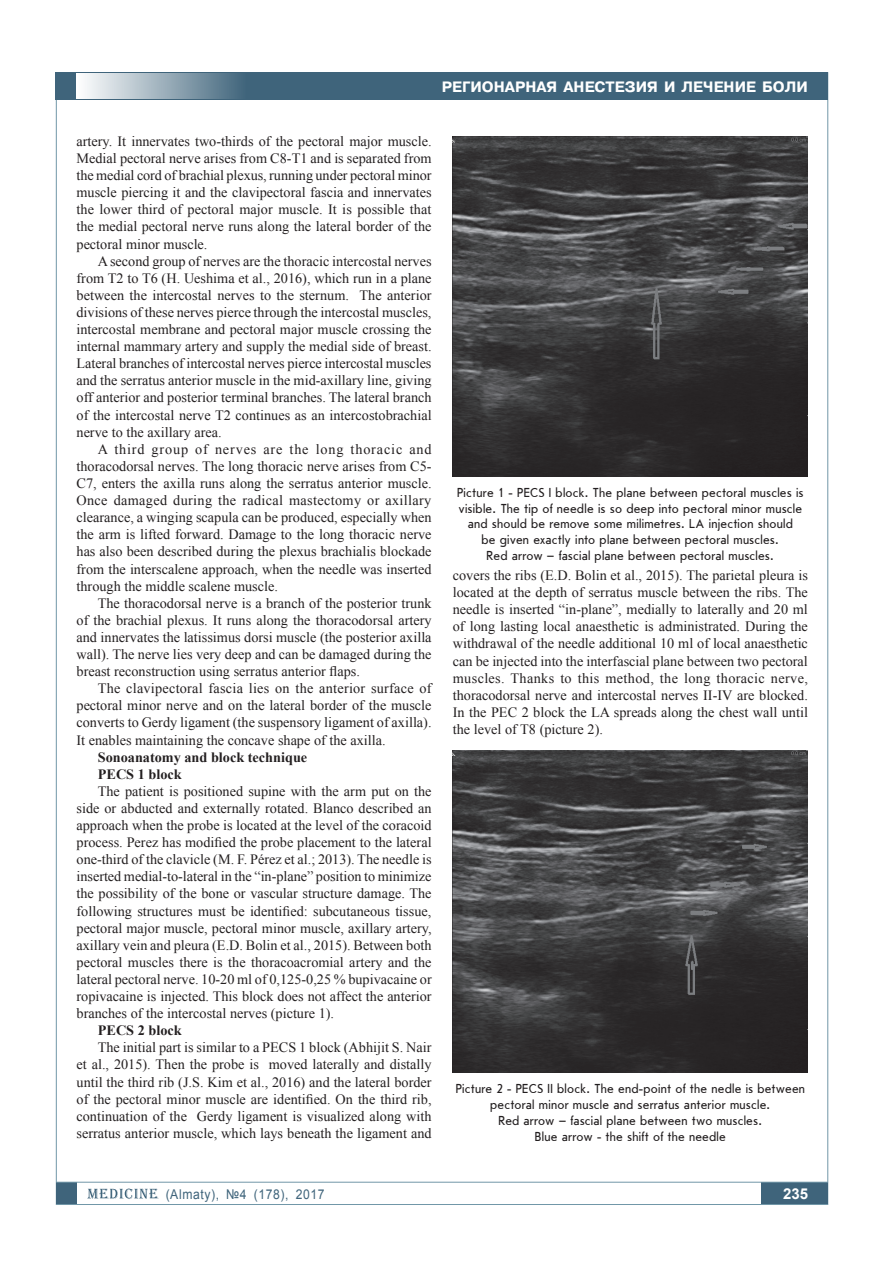
<style>
.page{position:relative;width:893px;height:1263px;background:#fff}
.page>*{position:absolute;margin:0;border:0;box-sizing:border-box;transform-origin:0 0}
.t1{font:700 15px "Pragmatica C";color:#fff}
.t2{font:700 15px "Arial";color:#fff}
.t3{font:14.25px/17.1px "Times New Roman";color:#231f20;text-align:justify}
.t4{font:700 14.25px/17.1px "Times New Roman";color:#231f20}
.t5{font:13.5px/15.8px "Journal Sans";letter-spacing:.015em;color:#231f20;text-align:center;scale:.9 1}
.t6{font:13.5px "Arial";letter-spacing:.05em;color:#3f647b;scale:.9 1}
</style>
<div class="page">
<div style="left:761px;top:1182px;width:67px;height:22px;background:#3f647b"></div>
<div style="left:56px;top:1182px;width:21px;height:22px;background:#3f647b"></div>
<svg style="left:87px;top:1188px;width:71px;height:11px"></svg>
<hr style="left:56px;top:1182px;width:772px;height:1px;background:#7197a8">
<div style="left:56px;top:72px;width:772px;height:28px;background:#3f647b"></div>
<div style="left:77px;top:73px;width:172px;height:26px;background:linear-gradient(to right,#feffff,#3e637a)"></div>
<img style="left:453px;top:136px;width:355px;height:340px">
<img style="left:453px;top:751px;width:355px;height:321px">
<p class="t1" style="left:442px;top:78px;width:368px">регионарная анестезия и лечение боли</p>
<p class="t3" style="left:77px;top:132px;width:357px">artery. It innervates two-thirds of the pectoral major muscle.<br>Medial pectoral nerve arises from C8-T1 and is separated from the medial cord of brachial plexus, running under pectoral minor muscle piercing it and the clavipectoral fascia and innervates the lower third of pectoral major muscle. It is possible that the medial pectoral nerve runs along the lateral border of the pectoral minor muscle.</p>
<p class="t3" style="left:77px;top:252px;width:357px;text-indent:21px">A second group of nerves are the thoracic intercostal nerves from T2 to T6 (H. Ueshima et al., 2016), which run in a plane between the intercostal nerves to the sternum. The anterior divisions of these nerves pierce through the intercostal muscles, intercostal membrane and pectoral major muscle crossing the internal mammary artery and supply the medial side of breast.<br>Lateral branches of intercostal nerves pierce intercostal muscles and the serratus anterior muscle in the mid-axillary line, giving off anterior and posterior terminal branches. The lateral branch of the intercostal nerve T2 continues as an intercostobrachial nerve to the axillary area.</p>
<p class="t3" style="left:77px;top:440px;width:357px;text-indent:21px">A third group of nerves are the long thoracic and thoracodorsal nerves. The long thoracic nerve arises from C5- C7, enters the axilla runs along the serratus anterior muscle.<br>Once damaged during the radical mastectomy or axillary clearance, a winging scapula can be produced, especially when the arm is lifted forward. Damage to the long thoracic nerve has also been described during the plexus brachialis blockade from the interscalene approach, when the needle was inserted through the middle scalene muscle.</p>
<p class="t3" style="left:77px;top:594px;width:357px;text-indent:21px">The thoracodorsal nerve is a branch of the posterior trunk of the brachial plexus. It runs along the thoracodorsal artery and innervates the latissimus dorsi muscle (the posterior axilla wall). The nerve lies very deep and can be damaged during the breast reconstruction using serratus anterior flaps.</p>
<p class="t3" style="left:77px;top:680px;width:357px;text-indent:21px">The clavipectoral fascia lies on the anterior surface of pectoral minor nerve and on the lateral border of the muscle converts to Gerdy ligament (the suspensory ligament of axilla).<br>It enables maintaining the concave shape of the axilla.</p>
<p class="t4" style="left:98px;top:748px;width:211px">Sonoanatomy and block technique<br>PECS 1 block</p>
<p class="t3" style="left:77px;top:782px;width:357px;text-indent:21px">The patient is positioned supine with the arm put on the side or abducted and externally rotated. Blanco described an approach when the probe is located at the level of the coracoid process. Perez has modified the probe placement to the lateral one-third of the clavicle (M. F. Pérez et al.; 2013). The needle is inserted medial-to-lateral in the “in-plane” position to minimize the possibility of the bone or vascular structure damage. The following structures must be identified: subcutaneous tissue, pectoral major muscle, pectoral minor muscle, axillary artery, axillary vein and pleura (E.D. Bolin et al., 2015). Between both pectoral muscles there is the thoracoacromial artery and the lateral pectoral nerve. 10-20 ml of 0,125-0,25 % bupivacaine or ropivacaine is injected. This block does not affect the anterior branches of the intercostal nerves (рicture 1).</p>
<p class="t4" style="left:98px;top:1021px;width:85px">PECS 2 block</p>
<p class="t3" style="left:77px;top:1039px;width:357px;text-indent:21px">The initial part is similar to a PECS 1 block (Abhijit S. Nair et al., 2015). Then the probe is moved laterally and distally until the third rib (J.S. Kim et al., 2016) and the lateral border of the pectoral minor muscle are identified. On the third rib, continuation of the Gerdy ligament is visualized along with serratus anterior muscle, which lays beneath the ligament and</p>
<p class="t5" style="left:457px;top:485px;width:387px">Picture 1 - PECS I block. The plane between pectoral muscles is visible. The tip of needle is so deep into pectoral minor muscle and should be remove some milimetres. LA injection should<br>be given exactly into plane between pectoral muscles.<br>Red arrow – fascial plane between pectoral muscles.</p>
<p class="t3" style="left:453px;top:566px;width:357px">covers the ribs (E.D. Bolin et al., 2015). The parietal pleura is located at the depth of serratus muscle between the ribs. The needle is inserted “in-plane”, medially to laterally and 20 ml of long lasting local anaesthetic is administrated. During the withdrawal of the needle additional 10 ml of local anaesthetic can be injected into the interfascial plane between two pectoral muscles. Thanks to this method, the long thoracic nerve, thoracodorsal nerve and intercostal nerves II-IV are blocked.<br>In the PEC 2 block the LA spreads along the chest wall until the level of T8 (рicture 2).</p>
<p class="t5" style="left:456px;top:1081px;width:390px">Picture 2 - PECS II block. The end-point of the nedle is between pectoral minor muscle and serratus anterior muscle.<br>Red arrow – fascial plane between two muscles.<br>Blue arrow - the shift of the needle</p>
<p class="t6" style="left:166px;top:1185px;width:178px">(Almaty), №4 (178), 2017</p>
<p class="t2" style="left:783px;top:1183px;width:27px">235</p>
</div>
